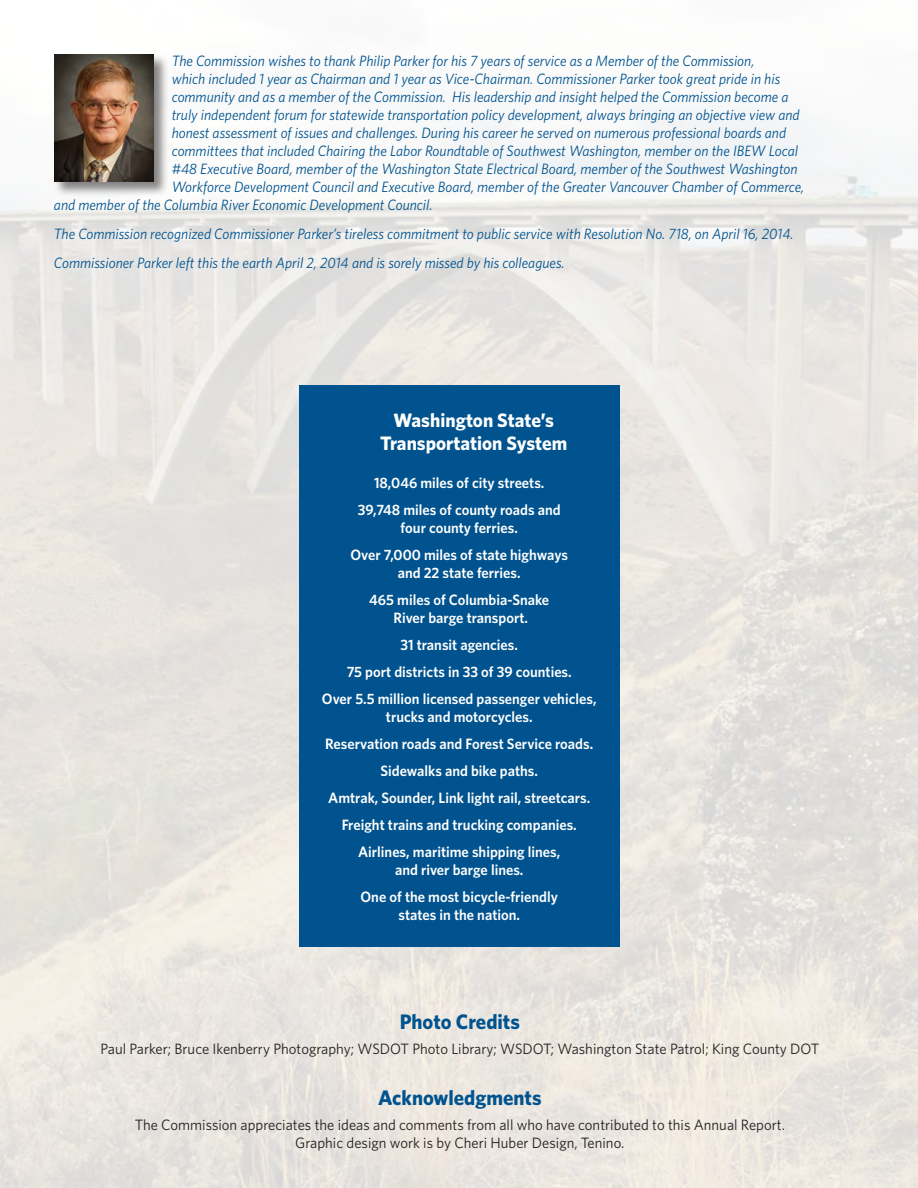
<style>
.page{position:relative;width:918px;height:1188px;background:#fff}
.page>*{position:absolute;margin:0;border:0;box-sizing:border-box;transform-origin:0 0}
.Sub-Sub_Head{font:700 21px "Whitney";color:#00538e}
.Sub-Sub_Head-2{font:700 19.5px "Whitney";color:#fff}
.Sub-Sub_Head-3{font:italic 15px "Whitney";color:#00538e}
.Sub-Sub_Head-4{font:600 15px/18px "Whitney";color:#fff;text-align:center}
.Sub-Sub_Head-5{font:15px/18px "Whitney";color:#231f20;text-align:center}
</style>
<div class="page">
<img style="left:0;top:110px;width:918px;height:1078px">
<div style="left:299px;top:386px;width:321px;height:561px;background:#00538e"></div>
<div style="left:53px;top:53px;width:116px;height:144px;background:#231f20;opacity:.55"></div>
<img style="left:54px;top:54px;width:100px;height:127px">
<p class="Sub-Sub_Head-3" style="left:172px;top:52px;width:584px">The Commission wishes to thank Philip Parker for his 7 years of service as a Member of the Commission,</p>
<p class="Sub-Sub_Head-3" style="left:172px;top:70px;width:610px">which included 1 year as Chairman and 1 year as Vice-Chairman. Commissioner Parker took great pride in his</p>
<p class="Sub-Sub_Head-3" style="left:172px;top:88px;width:618px">community and as a member of the Commission. His leadership and insight helped the Commission become a</p>
<p class="Sub-Sub_Head-3" style="left:172px;top:106px;width:629px">truly independent forum for statewide transportation policy development, always bringing an objective view and</p>
<p class="Sub-Sub_Head-3" style="left:172px;top:124px;width:616px">honest assessment of issues and challenges. During his career he served on numerous professional boards and</p>
<p class="Sub-Sub_Head-3" style="left:172px;top:142px;width:628px">committees that included Chairing the Labor Roundtable of Southwest Washington, member on the IBEW Local</p>
<p class="Sub-Sub_Head-3" style="left:172px;top:160px;width:627px">#48 Executive Board, member of the Washington State Electrical Board, member of the Southwest Washington</p>
<p class="Sub-Sub_Head-3" style="left:172px;top:178px;width:634px">Workforce Development Council and Executive Board, member of the Greater Vancouver Chamber of Commerce,</p>
<p class="Sub-Sub_Head-3" style="left:54px;top:196px;width:380px">and member of the Columbia River Economic Development Council.</p>
<p class="Sub-Sub_Head-3" style="left:54px;top:224px;width:741px">The Commission recognized Commissioner Parker’s tireless commitment to public service with Resolution No. 718, on April 16, 2014.</p>
<p class="Sub-Sub_Head-3" style="left:54px;top:253px;width:512px">Commissioner Parker left this the earth April 2, 2014 and is sorely missed by his colleagues.</p>
<p class="Sub-Sub_Head-2" style="left:394px;top:408px;width:162px">Washington State’s</p>
<p class="Sub-Sub_Head-2" style="left:380px;top:431px;width:188px">Transportation System</p>
<p class="Sub-Sub_Head-4" style="left:374px;top:473px;width:172px">18,046 miles of city streets.</p>
<p class="Sub-Sub_Head-4" style="left:358px;top:500px;width:205px">39,748 miles of county roads and</p>
<p class="Sub-Sub_Head-4" style="left:401px;top:518px;width:119px">four county ferries.</p>
<p class="Sub-Sub_Head-4" style="left:351px;top:545px;width:219px">Over 7,000 miles of state highways</p>
<p class="Sub-Sub_Head-4" style="left:398px;top:563px;width:124px">and 22 state ferries.</p>
<p class="Sub-Sub_Head-4" style="left:369px;top:590px;width:182px">465 miles of Columbia-Snake</p>
<p class="Sub-Sub_Head-4" style="left:393px;top:608px;width:136px">River barge transport.</p>
<p class="Sub-Sub_Head-4" style="left:400px;top:635px;width:119px">31 transit agencies.</p>
<p class="Sub-Sub_Head-4" style="left:347px;top:662px;width:227px">75 port districts in 33 of 39 counties.</p>
<p class="Sub-Sub_Head-4" style="left:322px;top:689px;width:276px">Over 5.5 million licensed passenger vehicles, trucks and motorcycles.</p>
<p class="Sub-Sub_Head-4" style="left:325px;top:734px;width:269px">Reservation roads and Forest Service roads.</p>
<p class="Sub-Sub_Head-4" style="left:381px;top:761px;width:159px">Sidewalks and bike paths.</p>
<p class="Sub-Sub_Head-4" style="left:328px;top:788px;width:264px">Amtrak, Sounder, Link light rail, streetcars.</p>
<p class="Sub-Sub_Head-4" style="left:342px;top:815px;width:237px">Freight trains and trucking companies.</p>
<p class="Sub-Sub_Head-4" style="left:358px;top:842px;width:204px">Airlines, maritime shipping lines,</p>
<p class="Sub-Sub_Head-4" style="left:395px;top:860px;width:130px">and river barge lines.</p>
<p class="Sub-Sub_Head-4" style="left:361px;top:887px;width:199px">One of the most bicycle-friendly</p>
<p class="Sub-Sub_Head-4" style="left:398px;top:905px;width:123px">states in the nation.</p>
<p class="Sub-Sub_Head" style="left:400px;top:1009px;width:122px">Photo Credits</p>
<p class="Sub-Sub_Head-5" style="left:100px;top:1040px;width:720px">Paul Parker; Bruce Ikenberry Photography; WSDOT Photo Library; WSDOT; Washington State Patrol; King County DOT</p>
<p class="Sub-Sub_Head" style="left:378px;top:1085px;width:165px">Acknowledgments</p>
<p class="Sub-Sub_Head-5" style="left:135px;top:1116px;width:652px">The Commission appreciates the ideas and comments from all who have contributed to this Annual Report.<br>Graphic design work is by Cheri Huber Design, Tenino.</p>
</div>
